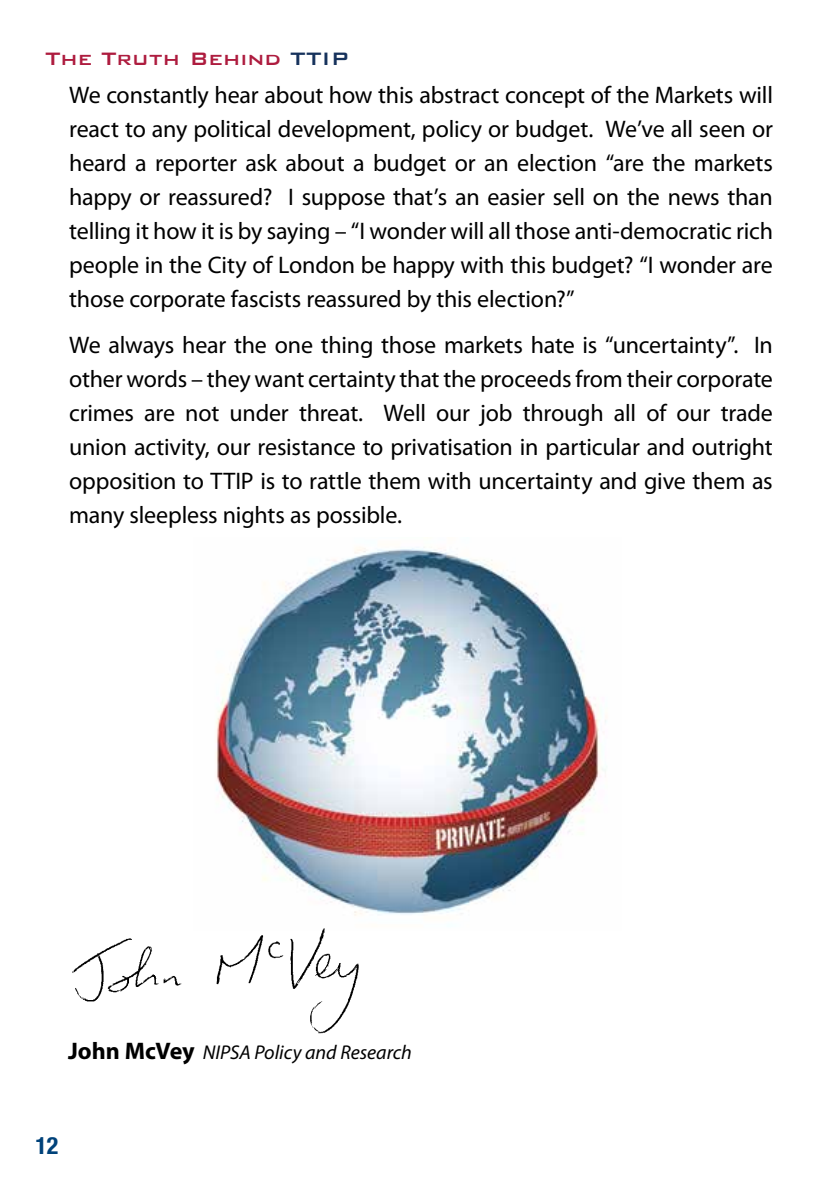
<style>
.page{position:relative;width:840px;height:1191px;background:#fff}
.page>*{position:absolute;margin:0;border:0;box-sizing:border-box;transform-origin:0 0}
.t1{font:24px/34px "Myriad Pro";letter-spacing:-.01em;color:#000;text-align:justify}
.t2{font:500 24px "Bank Gothic";color:#ae1c3f}
.t3{font:700 condensed 24px "Helvetica Neue";color:#00427a}
.t4{font:italic 20px "Myriad Pro";color:#000}
.s1{color:#16325c}
.s2{font-weight:700;font-style:normal;font-size:24px}
</style>
<div class="page">
<img style="left:216px;top:547px;width:391px;height:369px">
<img style="left:72px;top:928px;width:287px;height:106px">
<p class="t2" style="left:45px;top:40px;width:304px">The Truth Behind <span class="s1">TTIP</span></p>
<p class="t1" style="left:69px;top:78px;width:705px">We constantly hear about how this abstract concept of the Markets will react to any political development, policy or budget. We’ve all seen or heard a reporter ask about a budget or an election “are the markets happy or reassured? I suppose that’s an easier sell on the news than telling it how it is by saying – “I wonder will all those anti-democratic rich people in the City of London be happy with this budget? “I wonder are those corporate fascists reassured by this election?”</p>
<p class="t1" style="left:69px;top:327px;width:705px">We always hear the one thing those markets hate is “uncertainty”. In other words – they want certainty that the proceeds from their corporate crimes are not under threat. Well our job through all of our trade union activity, our resistance to privatisation in particular and outright opposition to TTIP is to rattle them with uncertainty and give them as many sleepless nights as possible.</p>
<p class="t4" style="left:68px;top:1039px;width:345px"><span class="s2">John McVey</span> NIPSA Policy and Research</p>
<p class="t3" style="left:35px;top:1130px;width:25px">12</p>
</div>
